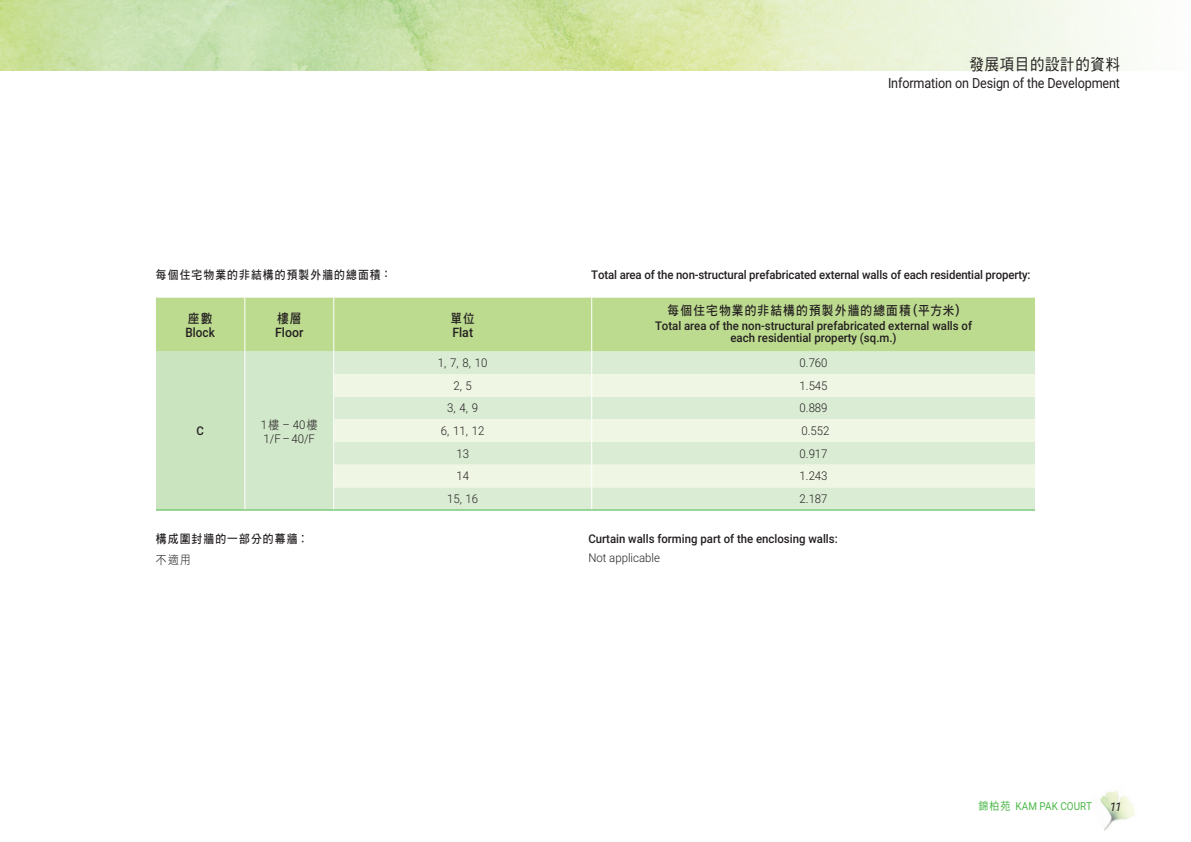
<style>
.page{position:relative;width:1191px;height:842px;background:#fff}
.page>*{position:absolute;margin:0;border:0;box-sizing:border-box;transform-origin:0 0}
.Running_Head_Right{font:16px "DF Hei HK W5";letter-spacing:.05em;color:#231f20;scale:.9 1}
.Running_Head_Right-2{font:14px "Roboto";letter-spacing:-.01em;color:#231f20;scale:.9 1}
._03_Body_Text_E{font:13px "DF Hei HK W7";letter-spacing:.1em;color:#231f20;scale:.9 1}
._03_Body_Text_E-2{font:500 13px "Roboto";color:#231f20;scale:.95 1}
._03_Body_Text_E-3{font:500 13px "Roboto";color:#231f20;scale:.9 1}
._03_Body_Text_E-4{font:500 12px/12px "Roboto";color:#231f20;text-align:center;scale:.95 1}
._03_Body_Text_E-5{font:300 12px "Roboto";color:#231f20;scale:.95 1}
._03_Body_Text_C{font:12px "DF Hei HK W7";letter-spacing:.1em;color:#231f20;scale:.9 1}
._03_Body_Text_C-2{font:300 12px "Roboto";color:#231f20;scale:.95 1}
._03_Body_Text_C-3{font:12px "DF Hei HK W3";color:#231f20;scale:.9 1}
.t1{font:italic 12px "Roboto";color:#231f20}
.t2{font:11px "Roboto";letter-spacing:.005em;color:#4cb848;scale:.9 1}
.s1{font-family:"DF Hei HK W3";font-weight:400}
.s2{font-family:"Roboto";font-weight:500}
.s3{font-family:"Noto Sans CJ Ktc"}
</style>
<div class="page">
<img style="left:0;top:0;width:1135px;height:71px">
<img style="left:1100px;top:791px;width:35px;height:40px">
<div style="left:156px;top:298px;width:879px;height:53px;background:#bddb8f"></div>
<div style="left:156px;top:351px;width:89px;height:159px;background:#cae4c0"></div>
<div style="left:245px;top:351px;width:89px;height:159px;background:#d2e8ca"></div>
<svg style="left:334px;top:351px;width:701px;height:159px;fill:#daecd4"></svg>
<svg style="left:334px;top:374px;width:701px;height:113px;fill:#eff6e4"></svg>
<svg style="left:591px;top:351px;width:1px;height:159px"></svg>
<hr style="left:244px;top:298px;width:1px;height:53px;background:#fff">
<hr style="left:333px;top:298px;width:1px;height:53px;background:#fff">
<hr style="left:591px;top:298px;width:1px;height:53px;background:#fff">
<svg style="left:244px;top:351px;width:1px;height:159px"></svg>
<svg style="left:333px;top:351px;width:1px;height:159px"></svg>
<hr style="left:245px;top:510px;width:89px;height:1px;background:#4cb848">
<hr style="left:334px;top:510px;width:257px;height:1px;background:#4cb848">
<hr style="left:591px;top:510px;width:444px;height:1px;background:#4cb848">
<hr style="left:156px;top:510px;width:89px;height:1px;background:#4cb848">
<p class="Running_Head_Right" style="left:969px;top:56px;width:169px">發展項目的設計的資料</p>
<p class="Running_Head_Right-2" style="left:888px;top:74px;width:259px">Information on Design of the Development</p>
<p class="_03_Body_Text_C" style="left:156px;top:269px;width:263px">每個住宅物業的非結構的預製外牆的總面積：</p>
<p class="_03_Body_Text_E-4" style="left:591px;top:269px;width:464px">Total area of the non-structural prefabricated external walls of each residential property:</p>
<p class="_03_Body_Text_E" style="left:188px;top:311px;width:29px">座數</p>
<p class="_03_Body_Text_E-3" style="left:186px;top:323px;width:34px">Block</p>
<p class="_03_Body_Text_E-4" style="left:196px;top:424px;width:9px">C</p>
<p class="_03_Body_Text_E" style="left:277px;top:311px;width:29px">樓層</p>
<p class="_03_Body_Text_E-2" style="left:275px;top:323px;width:31px">Floor</p>
<p class="_03_Body_Text_C-2" style="left:261px;top:416px;width:62px">1<span class="s1">樓</span> – 40<span class="s1">樓</span></p>
<p class="_03_Body_Text_E-5" style="left:264px;top:430px;width:55px">1/F–40/F</p>
<p class="_03_Body_Text_C" style="left:156px;top:532px;width:171px">構成圍封牆的一部分的幕牆︰</p>
<p class="_03_Body_Text_C-3" style="left:156px;top:553px;width:41px">不適用</p>
<p class="_03_Body_Text_E" style="left:450px;top:311px;width:29px">單位</p>
<p class="_03_Body_Text_E-2" style="left:452px;top:323px;width:23px">Flat</p>
<p class="_03_Body_Text_E" style="left:667px;top:304px;width:326px">每個住宅物業的非結構的預製外牆的總面積<span class="s2">(</span>平方米<span class="s2">)</span></p>
<p class="_03_Body_Text_E-4" style="left:655px;top:319px;width:335px">Total area of the non-structural prefabricated external walls of each residential property (sq.m.)</p>
<p class="_03_Body_Text_E-5" style="left:438px;top:354px;width:54px">1, 7, 8, 10</p>
<p class="_03_Body_Text_E-5" style="left:799px;top:354px;width:31px">0.760</p>
<p class="_03_Body_Text_E-5" style="left:453px;top:377px;width:21px">2, 5</p>
<p class="_03_Body_Text_E-5" style="left:799px;top:377px;width:31px">1.545</p>
<p class="_03_Body_Text_E-5" style="left:447px;top:400px;width:34px">3, 4, 9</p>
<p class="_03_Body_Text_E-5" style="left:799px;top:400px;width:31px">0.889</p>
<p class="_03_Body_Text_E-5" style="left:441px;top:422px;width:47px">6, 11, 12</p>
<p class="_03_Body_Text_E-5" style="left:801px;top:422px;width:31px">0.552</p>
<p class="_03_Body_Text_E-5" style="left:456px;top:445px;width:15px">13</p>
<p class="_03_Body_Text_E-5" style="left:799px;top:445px;width:31px">0.917</p>
<p class="_03_Body_Text_E-5" style="left:456px;top:468px;width:15px">14</p>
<p class="_03_Body_Text_E-5" style="left:799px;top:468px;width:31px">1.243</p>
<p class="_03_Body_Text_E-5" style="left:447px;top:490px;width:34px">15, 16</p>
<p class="_03_Body_Text_E-5" style="left:799px;top:490px;width:31px">2.187</p>
<p class="_03_Body_Text_E-4" style="left:588px;top:532px;width:264px">Curtain walls forming part of the enclosing walls:</p>
<p class="_03_Body_Text_E-5" style="left:588px;top:549px;width:77px">Not applicable</p>
<p class="t2" style="left:978px;top:798px;width:127px"><span class="s3">錦柏苑</span> KAM PAK COURT</p>
<p class="t1" style="left:1109px;top:798px;width:14px">11</p>
</div>
